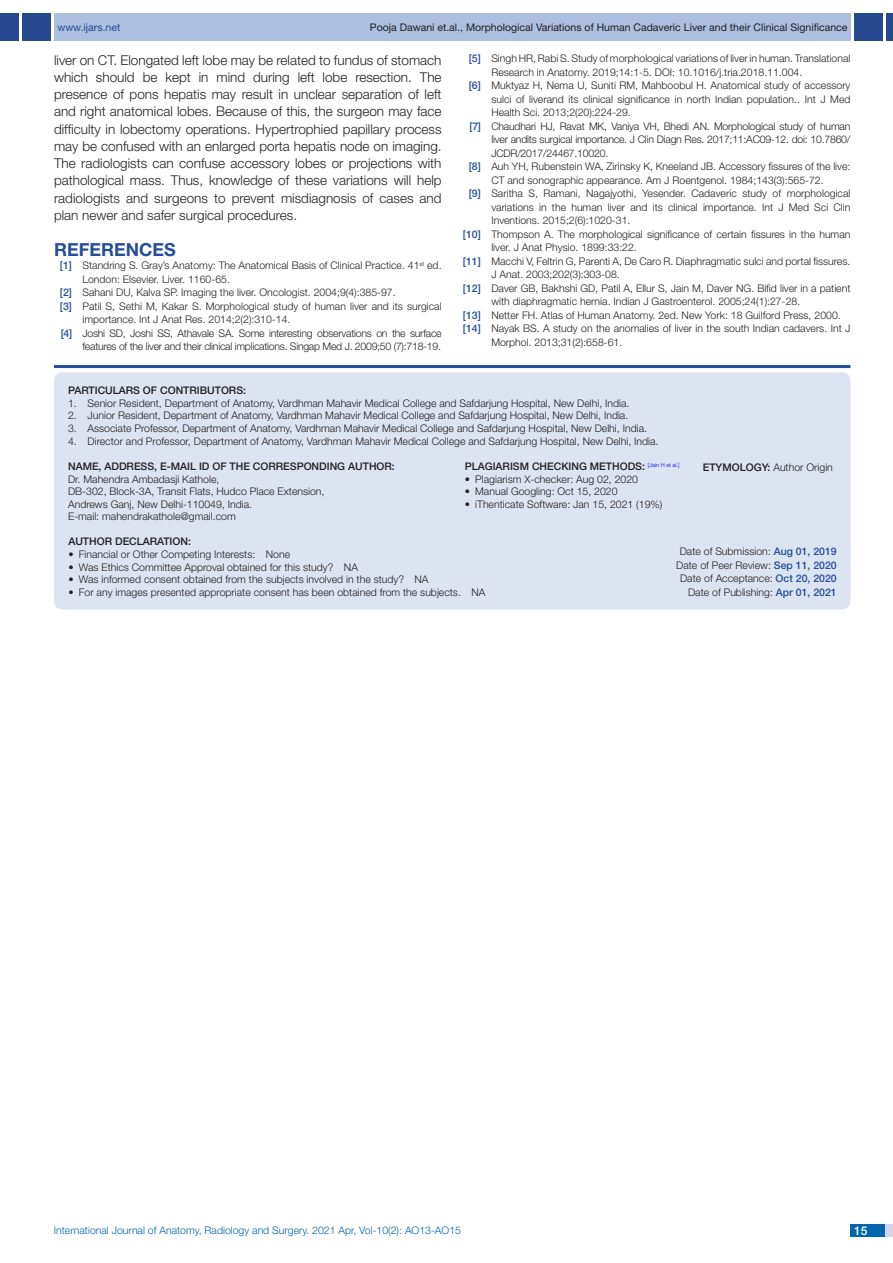
<style>
.page{position:relative;width:893px;height:1263px;background:#fff}
.page>*{position:absolute;margin:0;border:0;box-sizing:border-box;transform-origin:0 0}
.Heading{font:700 18px "Helvetica Neue";color:#244e9b}
.Body_text{font:300 13.5px/17.2px "Helvetica Neue";color:#231f20;text-align:justify}
.t1{font:500 12px "Helvetica Neue";color:#fff}
.Partic_Contri_Txt{font:300 10.5px/12.6px "Helvetica Neue";color:#231f20}
.Partic_Contri_Txt-2{font:300 10.5px "Helvetica Neue";letter-spacing:-.02em;color:#231f20}
.Partic_Contri_Txt-3{font:300 10.5px "Helvetica Neue";letter-spacing:-.025em;color:#231f20}
.Partic_Contri_Head{font:500 10.5px "Helvetica Neue";color:#231f20}
.tb_txt{font:300 10.5px "Helvetica Neue";color:#231f20}
.t2{font:10.5px "Helvetica Neue";color:#231f20}
.t3{font:300 10.5px "Helvetica Neue";color:#0166ac}
.Partic_Contri_Head-2{font:300 10.5px "Helvetica Neue";color:#231f20}
.t4{font:10.5px "Helvetica Neue";color:#244e9b}
.s1{color:#25488e}
.s2{font-weight:500;color:#244e9b}
.s3{font-weight:500}
</style>
<div class="page">
<div style="left:54px;top:13px;width:796px;height:28px;background:#adbfdf"></div>
<div style="left:0;top:13px;width:19px;height:28px;background:#25488e"></div>
<div style="left:22px;top:13px;width:29px;height:28px;background:#25488e"></div>
<div style="left:886px;top:13px;width:7px;height:28px;background:#25488e"></div>
<div style="left:854px;top:13px;width:29px;height:28px;background:#25488e"></div>
<div style="left:850px;top:1224px;width:43px;height:13px;background:#d3d5e7"></div>
<div style="left:850px;top:1224px;width:35px;height:13px;background:#0166ac"></div>
<div style="left:54px;top:372px;width:796px;height:238px;background:#dce3f1;border-radius:9px"></div>
<hr style="left:54px;top:365px;width:796px;height:3px;background:#244e9b">
<p class="t4" style="left:57px;top:21px;width:64px">www.<span class="s1">ijars</span>.net</p>
<p class="t2" style="left:370px;top:21px;width:479px">Pooja Dawani et.al., Morphological Variations of Human Cadaveric Liver and their Clinical Significance</p>
<p class="Body_text" style="left:54px;top:51px;width:389px">liver on CT. Elongated left lobe may be related to fundus of stomach which should be kept in mind during left lobe resection. The presence of pons hepatis may result in unclear separation of left and right anatomical lobes. Because of this, the surgeon may face difficulty in lobectomy operations. Hypertrophied papillary process may be confused with an enlarged porta hepatis node on imaging.<br>The radiologists can confuse accessory lobes or projections with pathological mass. Thus, knowledge of these variations will help radiologists and surgeons to prevent misdiagnosis of cases and plan newer and safer surgical procedures.</p>
<p class="Heading" style="left:54px;top:238px;width:123px">REFERENCES</p>
<p class="Partic_Contri_Txt" style="left:60px;top:259px;width:383px"><span class="s2">[1]</span> Standring S. Gray’s Anatomy: The Anatomical Basis of Clinical Practice. 41<sup>st</sup> ed.</p>
<p class="Partic_Contri_Txt" style="left:82px;top:272px;width:149px">London: Elsevier. Liver. 1160-65.</p>
<p class="Partic_Contri_Txt" style="left:60px;top:286px;width:337px"><span class="s2">[2]</span> Sahani DU, Kalva SP. Imaging the liver. Oncologist. 2004;9(4):385-97.</p>
<p class="Partic_Contri_Txt" style="left:60px;top:299px;width:383px"><span class="s2">[3]</span> Patil S, Sethi M, Kakar S. Morphological study of human liver and its surgical</p>
<p class="Partic_Contri_Txt" style="left:82px;top:313px;width:209px">importance. Int J Anat Res. 2014;2(2):310-14.</p>
<p class="Partic_Contri_Txt-3" style="left:61px;top:326px;width:382px"><span class="s2">[4]</span> Joshi SD, Joshi SS, Athavale SA. Some interesting observations on the surface</p>
<p class="Partic_Contri_Txt-3" style="left:82px;top:340px;width:360px">features of the liver and their clinical implications. Singap Med J. 2009;50 (7):718-19.</p>
<p class="Partic_Contri_Txt" style="left:469px;top:52px;width:383px"><span class="s2">[5]</span> Singh HR, Rabi S. Study of morphological variations of liver in human. Translational</p>
<p class="Partic_Contri_Txt" style="left:491px;top:66px;width:312px">Research in Anatomy. 2019;14:1-5. DOI: 10.1016/j.tria.2018.11.004.</p>
<p class="Partic_Contri_Txt" style="left:469px;top:79px;width:383px"><span class="s2">[6]</span> Muktyaz H, Nema U, Suniti RM, Mahboobul H. Anatomical study of accessory</p>
<p class="Partic_Contri_Txt" style="left:491px;top:93px;width:361px">sulci of liverand its clinical significance in north Indian population.. Int J Med</p>
<p class="Partic_Contri_Txt" style="left:491px;top:106px;width:141px">Health Sci. 2013;2(20):224-29.</p>
<p class="Partic_Contri_Txt-2" style="left:469px;top:120px;width:383px"><span class="s2">[7]</span> Chaudhari HJ, Ravat MK, Vaniya VH, Bhedi AN. Morphological study of human</p>
<p class="Partic_Contri_Txt-2" style="left:491px;top:133px;width:361px">liver andits surgical importance. J Clin Diagn Res. 2017;11:AC09-12. doi: 10.7860/</p>
<p class="Partic_Contri_Txt-2" style="left:491px;top:147px;width:118px">JCDR/2017/24467.10020.</p>
<p class="Partic_Contri_Txt" style="left:469px;top:160px;width:383px"><span class="s2">[8]</span> Auh YH, Rubenstein WA, Zirinsky K, Kneeland JB. Accessory fissures of the live:</p>
<p class="Partic_Contri_Txt" style="left:491px;top:174px;width:334px">CT and sonographic appearance. Am J Roentgenol. 1984;143(3):565-72.</p>
<p class="Partic_Contri_Txt" style="left:469px;top:187px;width:383px"><span class="s2">[9]</span> Saritha S, Ramani, Nagajyothi, Yesender. Cadaveric study of morphological</p>
<p class="Partic_Contri_Txt" style="left:491px;top:201px;width:361px">variations in the human liver and its clinical importance. Int J Med Sci Clin</p>
<p class="Partic_Contri_Txt" style="left:491px;top:214px;width:141px">Inventions. 2015;2(6):1020-31.</p>
<p class="Partic_Contri_Txt" style="left:463px;top:228px;width:389px"><span class="s2">[10]</span> Thompson A. The morphological significance of certain fissures in the human</p>
<p class="Partic_Contri_Txt" style="left:491px;top:241px;width:147px">liver. J Anat Physio. 1899:33:22.</p>
<p class="Partic_Contri_Txt" style="left:463px;top:255px;width:389px"><span class="s2">[11]</span> Macchi V, Feltrin G, Parenti A, De Caro R. Diaphragmatic sulci and portal fissures.</p>
<p class="Partic_Contri_Txt" style="left:491px;top:268px;width:130px">J Anat. 2003;202(3):303-08.</p>
<p class="Partic_Contri_Txt" style="left:463px;top:282px;width:389px"><span class="s2">[12]</span> Daver GB, Bakhshi GD, Patil A, Ellur S, Jain M, Daver NG. Bifid liver in a patient</p>
<p class="Partic_Contri_Txt" style="left:491px;top:295px;width:310px">with diaphragmatic hernia. Indian J Gastroenterol. 2005;24(1):27-28.</p>
<p class="Partic_Contri_Txt" style="left:463px;top:309px;width:379px"><span class="s2">[13]</span> Netter FH. Atlas of Human Anatomy. 2ed. New York: 18 Guilford Press, 2000.</p>
<p class="Partic_Contri_Txt" style="left:463px;top:322px;width:389px"><span class="s2">[14]</span> Nayak BS. A study on the anomalies of liver in the south Indian cadavers. Int J</p>
<p class="Partic_Contri_Txt" style="left:491px;top:336px;width:132px">Morphol. 2013;31(2):658-61.</p>
<p class="Partic_Contri_Head" style="left:68px;top:384px;width:179px">PARTICULARS OF CONTRIBUTORS:</p>
<p class="Partic_Contri_Txt" style="left:68px;top:397px;width:563px">1. Senior Resident, Department of Anatomy, Vardhman Mahavir Medical College and Safdarjung Hospital, New Delhi, India.</p>
<p class="Partic_Contri_Txt" style="left:68px;top:409px;width:562px">2. Junior Resident, Department of Anatomy, Vardhman Mahavir Medical College and Safdarjung Hospital, New Delhi, India.</p>
<p class="Partic_Contri_Txt" style="left:68px;top:422px;width:580px">3. Associate Professor, Department of Anatomy, Vardhman Mahavir Medical College and Safdarjung Hospital, New Delhi, India.</p>
<p class="Partic_Contri_Txt" style="left:68px;top:434px;width:592px">4. Director and Professor, Department of Anatomy, Vardhman Mahavir Medical College and Safdarjung Hospital, New Delhi, India.</p>
<p class="Partic_Contri_Head" style="left:465px;top:460px;width:216px">PLAGIARISM CHECKING METHODS: <sup>[Jain</sup> <sup>H</sup> <sup>et</sup> <sup>al.]</sup></p>
<p class="tb_txt" style="left:465px;top:473px;width:175px">• Plagiarism X-checker: Aug 02, 2020</p>
<p class="tb_txt" style="left:465px;top:485px;width:154px">• Manual Googling: Oct 15, 2020</p>
<p class="tb_txt" style="left:465px;top:498px;width:199px">• iThenticate Software: Jan 15, 2021 (19%)</p>
<p class="Partic_Contri_Head" style="left:68px;top:460px;width:328px">NAME, ADDRESS, E-MAIL ID OF THE CORRESPONDING AUTHOR:</p>
<p class="Partic_Contri_Head" style="left:703px;top:461px;width:29px">ETYMOLOG</p>
<p class="Partic_Contri_Head-2" style="left:762px;top:460px;width:73px"><span class="s3">Y:</span> Author Origin</p>
<p class="Partic_Contri_Txt" style="left:68px;top:472px;width:153px">Dr. Mahendra Ambadasji Kathole,</p>
<p class="Partic_Contri_Txt" style="left:68px;top:485px;width:258px">DB-302, Block-3A, Transit Flats, Hudco Place Extension,<br>Andrews Ganj, New Delhi-110049, India.</p>
<p class="Partic_Contri_Txt" style="left:68px;top:510px;width:169px">E-mail: mahendrakathole@gmail.com</p>
<p class="Partic_Contri_Txt" style="left:680px;top:545px;width:158px">Date of Submission: <span class="s2">AUG 01, 2019</span></p>
<p class="Partic_Contri_Txt" style="left:676px;top:558px;width:162px">Date of Peer Review: <span class="s2">SEP 11, 2020</span></p>
<p class="Partic_Contri_Txt" style="left:680px;top:572px;width:158px">Date of Acceptance: <span class="s2">OCT 20, 2020</span></p>
<p class="Partic_Contri_Txt" style="left:688px;top:585px;width:150px">Date of Publishing: <span class="s2">APR 01, 2021</span></p>
<p class="Partic_Contri_Head" style="left:68px;top:535px;width:16px">AUTHOR</p>
<p class="Partic_Contri_Head" style="left:115px;top:535px;width:8px">DECLARATION</p>
<p class="Partic_Contri_Head" style="left:188px;top:535px;width:4px">:</p>
<p class="Partic_Contri_Txt" style="left:68px;top:548px;width:223px">• Financial or Other Competing Interests: None</p>
<p class="Partic_Contri_Txt" style="left:68px;top:560px;width:291px">• Was Ethics Committee Approval obtained for this study? NA</p>
<p class="Partic_Contri_Txt" style="left:68px;top:573px;width:362px">• Was informed consent obtained from the subjects involved in the study? NA</p>
<p class="Partic_Contri_Txt" style="left:68px;top:585px;width:418px">• For any images presented appropriate consent has been obtained from the subjects. NA</p>
<p class="t3" style="left:54px;top:1224px;width:409px">International Journal of Anatomy, Radiology and Surgery. 2021 Apr, Vol-10(2): AO13-AO15</p>
<p class="t1" style="left:854px;top:1223px;width:15px">15</p>
</div>
